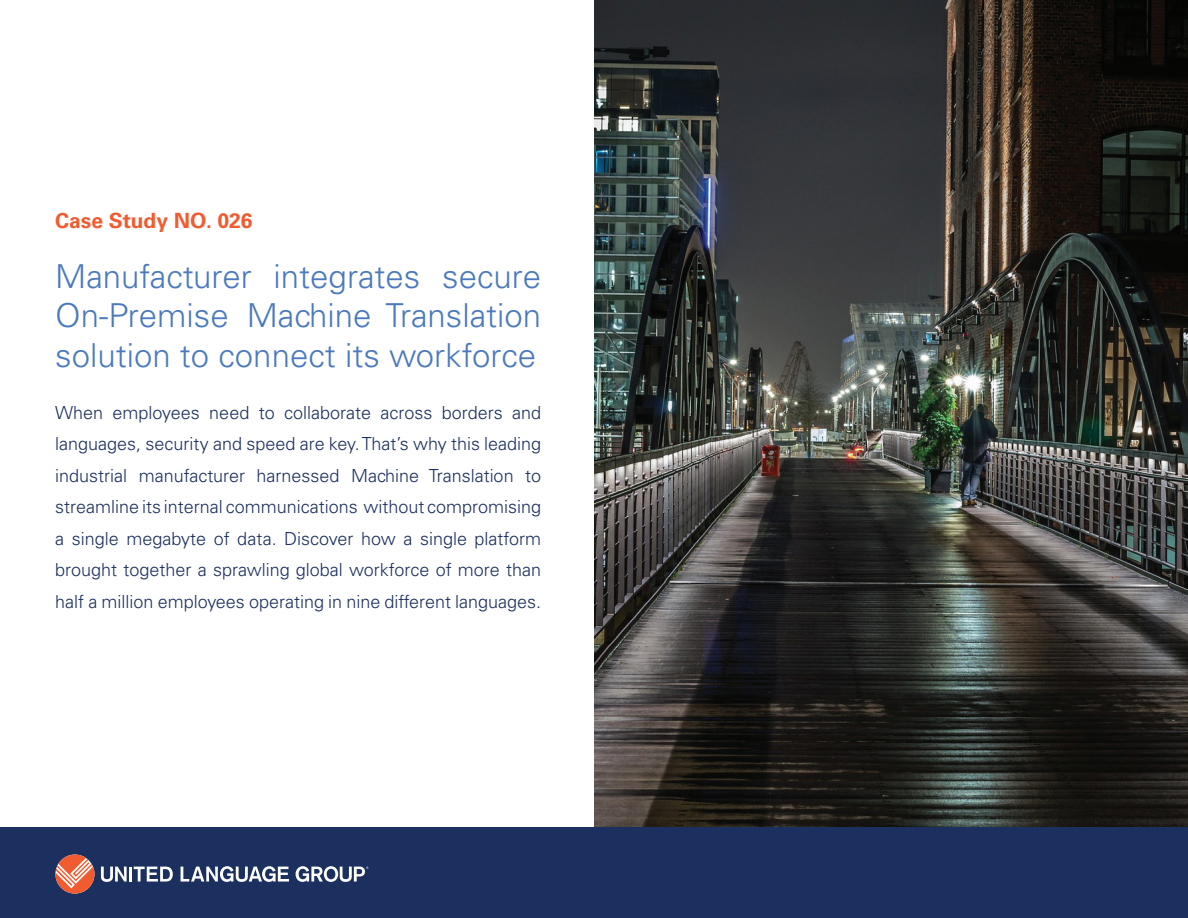
<style>
.page{position:relative;width:1188px;height:918px;background:#fff}
.page>*{position:absolute;margin:0;border:0;box-sizing:border-box;transform-origin:0 0}
.t1{font:300 33px/39.6px "Univers LT Std";color:#4a79be;text-align:justify}
.t2{font:700 21px "Univers LT Std";color:#f15b2f}
.t3{font:300 18px/31.5px "Univers LT Std";color:#1c305f;text-align:justify}
</style>
<div class="page">
<img style="left:594px;top:0;width:594px;height:827px">
<div style="left:0;top:827px;width:1188px;height:91px;background:#1c305f"></div>
<svg style="left:55px;top:855px;width:39px;height:39px"></svg>
<svg style="left:101px;top:867px;width:26px;height:15px"></svg>
<hr style="left:129px;top:867px;width:3px;height:15px;background:#fff">
<svg style="left:134px;top:867px;width:39px;height:15px"></svg>
<svg style="left:181px;top:866px;width:108px;height:16px"></svg>
<svg style="left:296px;top:866px;width:72px;height:16px"></svg>
<p class="t2" style="left:55px;top:208px;width:199px">Case Study NO. 026</p>
<h1 class="t1" style="left:55px;top:256px;width:488px">Manufacturer integrates secure On-Premise Machine Translation solution to connect its workforce</h1>
<p class="t3" style="left:55px;top:397px;width:488px">When employees need to collaborate across borders and languages, security and speed are key. That’s why this leading industrial manufacturer harnessed Machine Translation to streamline its internal communications without compromising a single megabyte of data. Discover how a single platform brought together a sprawling global workforce of more than half a million employees operating in nine different languages.</p>
</div>
